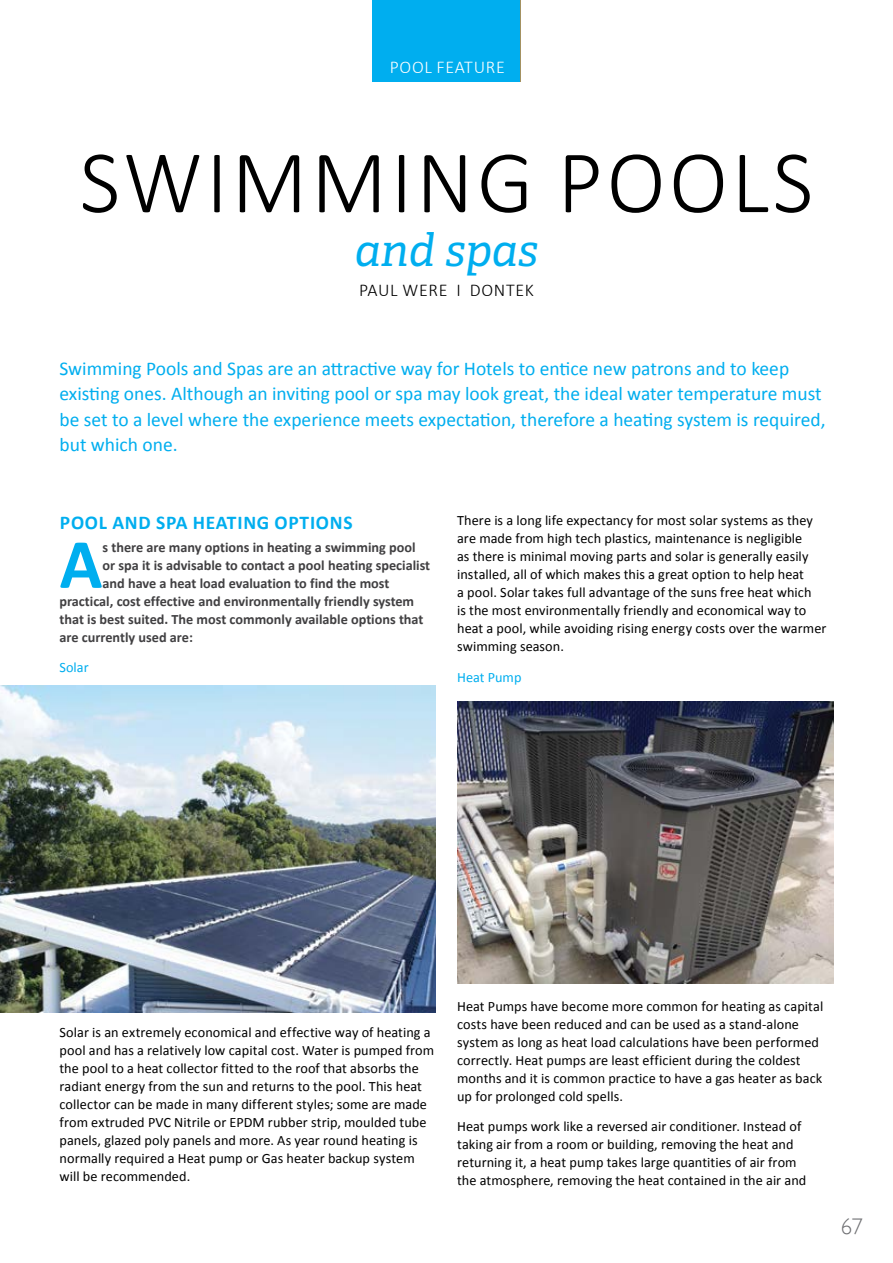
<style>
.page{position:relative;width:893px;height:1263px;background:#fff}
.page>*{position:absolute;margin:0;border:0;box-sizing:border-box;transform-origin:0 0}
.Large_UPPER_case_tit{font:300 90px "Calibri";letter-spacing:.04em;color:#000}
.First_para{font:700 70.95px "Calibri";color:#00aeef}
.Small_uppercase_titl{font:italic 45px "Adelle";color:#00aeef}
.t1{font:300 22.5px "Gill Sans";color:#6d6e71}
.Preamble{font:19.5px/25.5px "Calibri";color:#00aeef}
.Sub_heading{font:700 19.5px "Calibri";letter-spacing:.04em;color:#00aeef}
.Byline{font:300 18px "Calibri";letter-spacing:.04em;color:#000}
.Byline-2{font:300 18px "Calibri";letter-spacing:.04em;color:#fff}
.Body_Text{font:14.25px/18px "Calibri";letter-spacing:.005em;color:#000}
.First_para-2{font:700 14.25px "Calibri";color:#414042}
.Sub_Subhead{font:14.25px "Calibri";color:#00aeef}
</style>
<div class="page">
<div style="left:372px;top:0;width:148px;height:81px;background:#00aeef"></div>
<img style="left:0;top:686px;width:436px;height:326px">
<img style="left:457px;top:702px;width:376px;height:282px">
<p class="Byline-2" style="left:390px;top:56px;width:117px">POOL FEATURE</p>
<p class="Large_UPPER_case_tit" style="left:80px;top:126px;width:735px">SWIMMING POOLS</p>
<p class="Small_uppercase_titl" style="left:355px;top:222px;width:185px">and spas</p>
<p class="Byline" style="left:359px;top:279px;width:176px">PAUL WERE I DONTEK</p>
<p class="Preamble" style="left:60px;top:354px;width:768px">Swimming Pools and Spas are an attractive way for Hotels to entice new patrons and to keep existing ones. Although an inviting pool or spa may look great, the ideal water temperature must be set to a level where the experience meets expectation, therefore a heating system is required, but which one.</p>
<p class="Sub_heading" style="left:60px;top:511px;width:294px">POOL AND SPA HEATING OPTIONS</p>
<p class="First_para" style="left:60px;top:520px;width:45px">A</p>
<p class="First_para-2" style="left:103px;top:538px;width:315px">s there are many options in heating a swimming pool</p>
<p class="First_para-2" style="left:103px;top:556px;width:329px">or spa it is advisable to contact a pool heating specialist</p>
<p class="First_para-2" style="left:103px;top:574px;width:288px">and have a heat load evaluation to find the most</p>
<p class="First_para-2" style="left:60px;top:592px;width:356px">practical, cost effective and environmentally friendly system</p>
<p class="First_para-2" style="left:60px;top:610px;width:365px">that is best suited. The most commonly available options that</p>
<p class="First_para-2" style="left:60px;top:628px;width:135px">are currently used are:</p>
<p class="Sub_Subhead" style="left:60px;top:659px;width:31px">Solar</p>
<p class="Body_Text" style="left:457px;top:511px;width:371px">There is a long life expectancy for most solar systems as they are made from high tech plastics, maintenance is negligible<br>as there is minimal moving parts and solar is generally easily installed, all of which makes this a great option to help heat<br>a pool. Solar takes full advantage of the suns free heat which<br>is the most environmentally friendly and economical way to heat a pool, while avoiding rising energy costs over the warmer swimming season.</p>
<p class="Sub_Subhead" style="left:457px;top:669px;width:66px">Heat Pump</p>
<p class="Body_Text" style="left:60px;top:1022px;width:376px">Solar is an extremely economical and effective way of heating a pool and has a relatively low capital cost. Water is pumped from the pool to a heat collector fitted to the roof that absorbs the radiant energy from the sun and returns to the pool. This heat collector can be made in many different styles; some are made from extruded PVC Nitrile or EPDM rubber strip, moulded tube panels, glazed poly panels and more. As year round heating is normally required a Heat pump or Gas heater backup system will be recommended.</p>
<p class="Body_Text" style="left:457px;top:996px;width:368px">Heat Pumps have become more common for heating as capital costs have been reduced and can be used as a stand-alone system as long as heat load calculations have been performed correctly. Heat pumps are least efficient during the coldest months and it is common practice to have a gas heater as back up for prolonged cold spells.</p>
<p class="Body_Text" style="left:457px;top:1117px;width:351px">Heat pumps work like a reversed air conditioner. Instead of taking air from a room or building, removing the heat and returning it, a heat pump takes large quantities of air from the atmosphere, removing the heat contained in the air and</p>
<h3 class="t1" style="left:841px;top:1213px;width:24px">67</h3>
</div>
